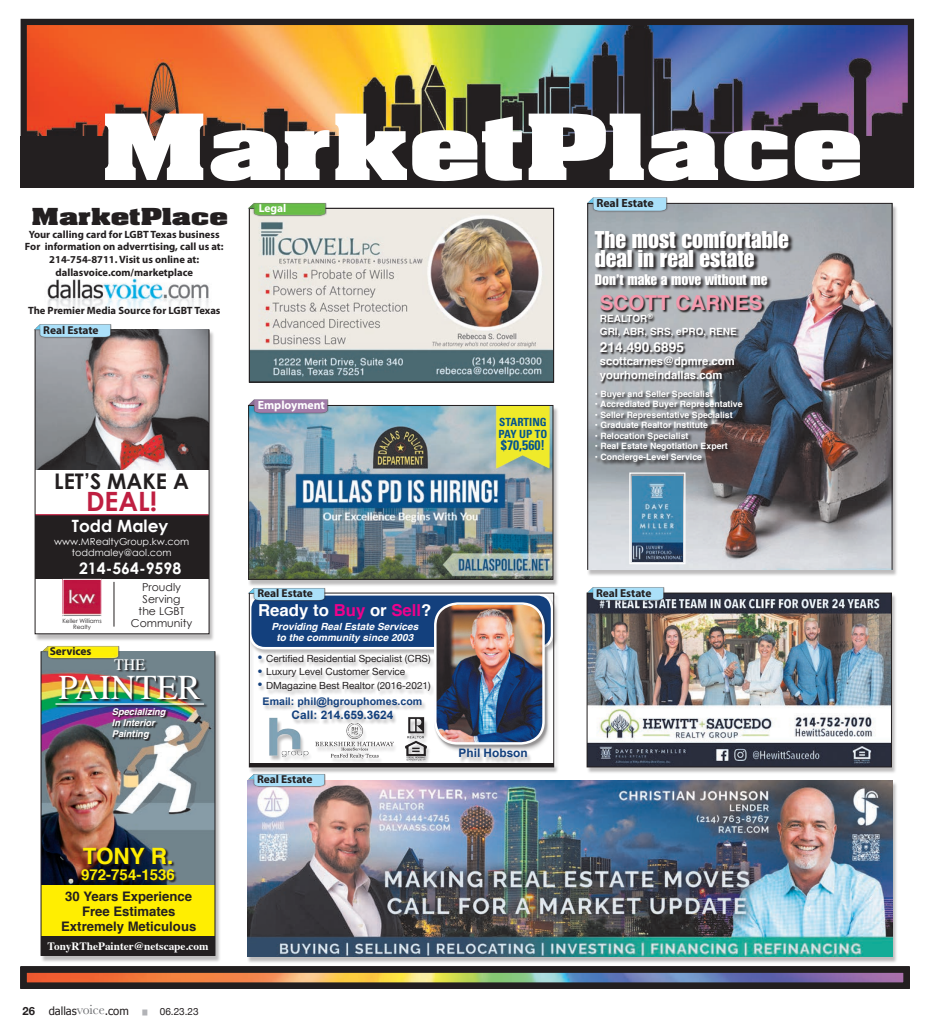
<style>
.page{position:relative;width:934px;height:1035px;background:#fff}
.page>*{position:absolute;margin:0;border:0;box-sizing:border-box;transform-origin:0 0}
.t1{font:700 77.5px "Aachen Std";letter-spacing:-.005em;color:#fff;scale:1.5 1}
.t2{font:34.5px "Times";color:#fff}
.t3{font:700 26.62px "Century Gothic";color:#bf1f41}
.t4{font:23.75px/18.8px "Impact LT Std";color:#fff}
.t5{font:700 22.5px "Helvetica";color:#ffee01}
.t6{font:700 21.5px "Century Gothic";color:#231f20}
.t7{font:700 20.62px "Helvetica";color:#f499ad}
.t8{font:700 20px "Aachen Std";letter-spacing:-.005em;color:#231f20;scale:1.5 1}
.t9{font:700 17px "Century Gothic";color:#fff}
.t10{font:700 16.5px "Helvetica";color:#fff}
.t11{font:700 15.88px "Century Gothic";color:#fff}
.t12{font:15.88px "Times";color:#fff}
.t13{font:15px "Impact LT Std";color:#fff}
.t14{font:700 15px "Helvetica";color:#ffee01}
.t15{font:700 13.75px "Helvetica";color:#fff}
.t16{font:700 condensed 13.75px "Univers";color:#05548f}
.t17{font:700 13.12px/15px "Helvetica";color:#231f20;text-align:center}
.t18{font:700 11.88px "Myriad Pro";letter-spacing:-.005em;color:#231f20}
.t19{font:700 11.88px "Myriad Pro";letter-spacing:-.005em;color:#fff}
.t20{font:700 11.75px "Arial";color:#13407d}
.t21{font:700 11.5px "Myriad Pro";letter-spacing:-.005em;color:#231f20}
.t22{font:700 11.5px "Myriad Pro";letter-spacing:-.005em;color:#fff}
.t23{font:700 11.25px/13.5px "Helvetica";color:#fff}
.t24{font:700 11.25px "Times";color:#fff}
.t25{font:11.25px "Tahoma";letter-spacing:-.005em;color:#231f20}
.t26{font:700 condensed 11.25px/11.2px "Univers";color:#05548f}
.t27{font:10.88px/12.1px "Century Gothic";color:#231f20;text-align:center}
.t28{font:700 10.62px/12.8px "Myriad Pro";color:#231f20;text-align:center}
.t29{font:700 10.5px "Arial";color:#13407d}
.t30{font:700 10px/13.5px "Helvetica";color:#fff}
.t31{font:10px "Helvetica Neue";color:#231f20}
.t32{font:9.88px "Helvetica Neue";color:#231f20}
.t33{font:italic 700 9.88px/11.1px "Helvetica";color:#fff;text-align:center}
.t34{font:9.62px/11.6px "Century Gothic";color:#fff;text-align:center}
.t35{font:italic 700 9.38px/11.2px "Helvetica";color:#fff}
.t36{font:700 8.75px "Helvetica";color:#fff}
.t37{font:5.88px/5.8px "Century Gothic";color:#231f20;text-align:center}
.s1{font-family:"Helvetica Neue";font-weight:700}
.s2{font-family:"Baskerville";font-size:13.75px;color:#6c6d70}
.s3{font-size:5px;color:#b2b3b7}
.s4{color:#ed028c}
.s5{font-size:16px;color:#13407d}
</style>
<div class="page">
<div style="left:249px;top:594px;width:310px;height:180px;background:#231f20;opacity:.3"></div>
<div style="left:250px;top:594px;width:302px;height:54px;background:#13407d;border-radius:15px"></div>
<div style="left:249px;top:593px;width:304px;height:56px;border:2px solid #fff;border-radius:15px"></div>
<hr style="left:249px;top:763px;width:305px;height:4px;background:#231f20">
<div style="left:434px;top:602px;width:114px;height:146px;background:#231f20;opacity:.26"></div>
<img style="left:435px;top:605px;width:108px;height:138px">
<div style="left:434px;top:602px;width:111px;height:143px;border:2px solid #fff;border-radius:22px"></div>
<img style="left:268px;top:716px;width:40px;height:41px">
<img style="left:305px;top:723px;width:94px;height:35px">
<img style="left:405px;top:717px;width:22px;height:22px">
<img style="left:403px;top:739px;width:26px;height:22px">
<div style="left:249px;top:593px;width:305px;height:174px;border:1px solid #231f20"></div>
<img style="left:248px;top:588px;width:78px;height:15px">
<div style="left:587px;top:205px;width:310px;height:372px;background:#231f20;opacity:.3"></div>
<img style="left:589px;top:205px;width:301px;height:363px">
<svg style="left:595px;top:390px;width:152px;height:77px"></svg>
<svg style="left:600px;top:295px;width:165px;height:89px"></svg>
<img style="left:632px;top:477px;width:50px;height:85px">
<div style="left:629px;top:473px;width:56px;height:91px;border:1px solid #fff"></div>
<svg style="left:594px;top:231px;width:199px;height:59px"></svg>
<div style="left:587px;top:203px;width:305px;height:367px;border:1px solid #231f20"></div>
<img style="left:587px;top:197px;width:80px;height:16px">
<img style="left:47px;top:277px;width:162px;height:35px">
<img style="left:251px;top:210px;width:301px;height:170px">
<div style="left:249px;top:208px;width:305px;height:174px;border:1px solid #231f20"></div>
<img style="left:248px;top:202px;width:78px;height:16px">
<img style="left:28px;top:26px;width:879px;height:110px">
<div style="left:21px;top:136px;width:893px;height:52px;background:#231f20"></div>
<div style="left:21px;top:19px;width:893px;height:168px;border:6px solid #231f20"></div>
<img style="left:28px;top:974px;width:874px;height:8px">
<div style="left:21px;top:967px;width:888px;height:22px;border:6px solid #231f20"></div>
<div style="left:34px;top:331px;width:181px;height:310px;background:#231f20;opacity:.3"></div>
<div style="left:35px;top:329px;width:174px;height:305px;background:#fff"></div>
<img style="left:37px;top:331px;width:170px;height:139px">
<div style="left:35px;top:515px;width:174px;height:63px;background:#231f20"></div>
<img style="left:65px;top:581px;width:35px;height:34px">
<div style="left:63px;top:579px;width:39px;height:38px;border:1px solid #fff"></div>
<hr style="left:35px;top:514px;width:174px;height:1px;background:#bf1f41">
<hr style="left:114px;top:582px;width:1px;height:45px;background:#231f20">
<div style="left:35px;top:329px;width:174px;height:305px;border:1px solid #231f20"></div>
<img style="left:34px;top:324px;width:78px;height:15px">
<div style="left:247px;top:782px;width:651px;height:182px;background:#231f20;opacity:.3"></div>
<img style="left:247px;top:781px;width:645px;height:176px">
<img style="left:247px;top:771px;width:78px;height:18px">
<div style="left:586px;top:594px;width:311px;height:180px;background:#231f20;opacity:.3"></div>
<img style="left:589px;top:595px;width:301px;height:170px">
<div style="left:587px;top:593px;width:305px;height:174px;border:1px solid #231f20"></div>
<img style="left:586px;top:587px;width:78px;height:15px">
<div style="left:40px;top:653px;width:180px;height:310px;background:#231f20;opacity:.3"></div>
<img style="left:43px;top:653px;width:170px;height:232px">
<img style="left:59px;top:660px;width:145px;height:42px">
<svg style="left:56px;top:703px;width:151px;height:5px"></svg>
<hr style="left:55px;top:703px;width:149px;height:2px;background:#fff">
<svg style="left:112px;top:708px;width:57px;height:33px"></svg>
<svg style="left:82px;top:848px;width:95px;height:35px"></svg>
<div style="left:41px;top:885px;width:174px;height:69px;background:#ffee01"></div>
<div style="left:41px;top:936px;width:174px;height:19px;background:#231f20"></div>
<div style="left:41px;top:651px;width:174px;height:305px;border:1px solid #231f20"></div>
<img style="left:41px;top:645px;width:78px;height:16px">
<div style="left:248px;top:407px;width:310px;height:180px;background:#231f20;opacity:.3"></div>
<img style="left:250px;top:407px;width:301px;height:171px">
<svg style="left:497px;top:407px;width:52px;height:61px"></svg>
<div style="left:248px;top:405px;width:305px;height:175px;border:1px solid #231f20"></div>
<img style="left:248px;top:399px;width:81px;height:16px">
<h1 class="t1" style="left:99px;top:91px;width:511px">MarketPlace</h1>
<h3 class="t22" style="left:259px;top:202px;width:29px">Legal</h3>
<h3 class="t18" style="left:596px;top:197px;width:59px">Real Estate</h3>
<h3 class="t8" style="left:31px;top:202px;width:133px">MarketPlace</h3>
<p class="t28" style="left:25px;top:228px;width:200px">Your calling card for LGBT Texas business For information on adverrtising, call us at:<br>214-754-8711. Visit us online at: dallasvoice.com/marketplace</p>
<p class="t28" style="left:28px;top:304px;width:194px">The Premier Media Source for LGBT Texas</p>
<h3 class="t4" style="left:595px;top:230px;width:195px">The most comfortable deal in real estate</h3>
<h3 class="t13" style="left:595px;top:271px;width:174px">Don’t make a move without me</h3>
<h3 class="t7" style="left:600px;top:286px;width:164px">SCOTT CARNES</h3>
<p class="t30" style="left:600px;top:312px;width:138px">REALTOR<sup>®<br></sup>GRI, ABR, SRS, ePRO, RENE</p>
<h3 class="t15" style="left:600px;top:336px;width:86px">214.490.6895</h3>
<p class="t23" style="left:600px;top:355px;width:136px">scottcarnes@dpmre.com yourhomeindallas.com</p>
<h3 class="t21" style="left:43px;top:323px;width:57px">Real Estate</h3>
<h3 class="t6" style="left:54px;top:465px;width:136px">LET’S MAKE A</h3>
<h3 class="t3" style="left:86px;top:481px;width:73px">DEAL!</h3>
<h3 class="t9" style="left:72px;top:513px;width:98px">Todd Maley</h3>
<h3 class="t11" style="left:79px;top:556px;width:104px">214-564-9598</h3>
<p class="t34" style="left:54px;top:535px;width:136px">www.MRealtyGroup.kw.com toddmaley@aol.com</p>
<p class="t37" style="left:62px;top:618px;width:41px">Keller Williams<br>Realty</p>
<h3 class="t21" style="left:50px;top:645px;width:43px">Services</h3>
<p class="t27" style="left:131px;top:581px;width:63px">Proudly<br>Serving<br>the LGBT<br>Community</p>
<h3 class="t12" style="left:114px;top:650px;width:32px">THE</h3>
<h2 class="t2" style="left:59px;top:655px;width:144px">PAINTER</h2>
<p class="t35" style="left:112px;top:706px;width:55px">Specializing<br>In Interior<br>Painting</p>
<h3 class="t5" style="left:83px;top:838px;width:92px">TONY R.</h3>
<h3 class="t14" style="left:81px;top:863px;width:95px">972-754-1536</h3>
<h3 class="t17" style="left:61px;top:889px;width:137px">30 Years Experience<br>Free Estimates<br>Extremely Meticulous</h3>
<p class="t24" style="left:48px;top:935px;width:162px">TonyRThePainter@netscape.com</p>
<p class="t25" style="left:22px;top:1003px;width:108px"><span class="s1">26</span> dallas<span class="s2">voice</span>.com</p>
<p class="t31" style="left:143px;top:1004px;width:58px"><span class="s3">█</span> 06.23.23</p>
<h3 class="t19" style="left:258px;top:399px;width:69px">Employment</h3>
<p class="t26" style="left:498px;top:417px;width:50px">STARTING<br>PAY UP TO</p>
<h3 class="t16" style="left:501px;top:437px;width:46px">$70,560!</h3>
<p class="t36" style="left:595px;top:387px;width:119px">• Buyer and Seller Specialist</p>
<p class="t36" style="left:595px;top:397px;width:149px">• Accrediated Buyer Representative</p>
<p class="t36" style="left:595px;top:408px;width:139px">• Seller Representative Specialist</p>
<p class="t36" style="left:595px;top:418px;width:115px">• Graduate Realtor Institute</p>
<p class="t36" style="left:595px;top:429px;width:95px">• Relocation Specialist</p>
<p class="t36" style="left:595px;top:439px;width:134px">• Real Estate Negotiation Expert</p>
<p class="t36" style="left:595px;top:450px;width:109px">• Concierge-Level Service</p>
<h3 class="t21" style="left:257px;top:587px;width:57px">Real Estate</h3>
<h3 class="t10" style="left:258px;top:597px;width:175px">Ready to <span class="s4">Buy</span> or <span class="s4">Sell</span>?</h3>
<p class="t33" style="left:271px;top:621px;width:148px">Providing Real Estate Services to the community since 2003</p>
<p class="t32" style="left:257px;top:651px;width:175px"><span class="s5">•</span> Certified Residential Specialist (CRS)</p>
<p class="t32" style="left:257px;top:665px;width:150px"><span class="s5">•</span> Luxury Level Customer Service</p>
<p class="t32" style="left:257px;top:678px;width:175px"><span class="s5">•</span> DMagazine Best Realtor (2016-2021)</p>
<p class="t29" style="left:263px;top:694px;width:161px">Email: phil@hgrouphomes.com</p>
<h3 class="t20" style="left:292px;top:707px;width:103px">Call: 214.659.3624</h3>
<h3 class="t21" style="left:257px;top:773px;width:57px">Real Estate</h3>
<h3 class="t20" style="left:458px;top:745px;width:71px">Phil Hobson</h3>
<h3 class="t21" style="left:596px;top:587px;width:57px">Real Estate</h3>
</div>
